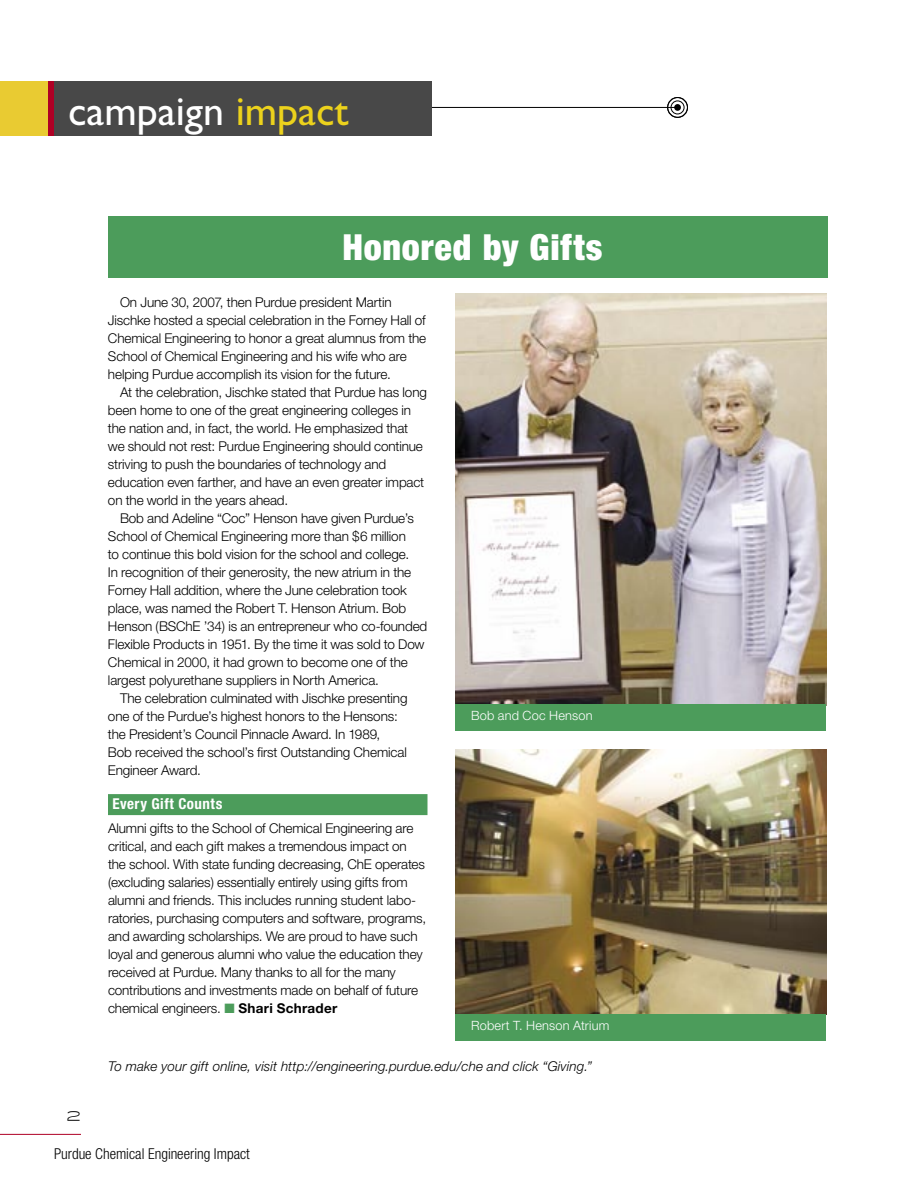
<style>
.page{position:relative;width:918px;height:1188px;background:#fff}
.page>*{position:absolute;margin:0;border:0;box-sizing:border-box;transform-origin:0 0}
.t1{font:42px "Gill Sans";color:#fff}
.t2{font:900 condensed 36px "Helvetica Neue";letter-spacing:.025em;color:#fff}
.t3{font:300 condensed 15px "Helvetica Neue";color:#000}
.t4{font:700 condensed 15px "Helvetica Neue";letter-spacing:.035em;color:#fff}
.t5{font:300 15px "SF Grandezza";color:#000}
.t6{font:300 13.5px/18px "Helvetica Neue";letter-spacing:-.01em;color:#000}
.t7{font:italic 300 13.5px "Helvetica Neue";letter-spacing:.01em;color:#000}
.t8{font:300 12.75px "Helvetica Neue";letter-spacing:.015em;color:#fff}
.s1{color:#ecd21c}
.s2{color:#4c9c5b}
.s3{font-weight:700}
</style>
<div class="page">
<img style="left:455px;top:750px;width:371px;height:264px">
<div style="left:455px;top:1014px;width:371px;height:26px;background:#4c9c5b"></div>
<img style="left:455px;top:293px;width:371px;height:411px">
<div style="left:455px;top:704px;width:371px;height:27px;background:#4c9c5b"></div>
<hr style="left:0;top:1134px;width:81px;height:1px;background:#af0025">
<div style="left:108px;top:216px;width:720px;height:62px;background:#4c9c5b"></div>
<div style="left:108px;top:794px;width:320px;height:21px;background:#4c9c5b"></div>
<hr style="left:0;top:107px;width:678px;height:1px;background:#000">
<div style="left:667px;top:97px;width:21px;height:21px;border:1px solid #000;border-radius:50%"></div>
<div style="left:671px;top:101px;width:13px;height:13px;border:1px solid #000;border-radius:50%"></div>
<div style="left:674px;top:104px;width:7px;height:7px;background:#000;border-radius:50%"></div>
<div style="left:0;top:81px;width:432px;height:54px;background:#484848"></div>
<div style="left:0;top:81px;width:54px;height:54px;background:#e9cb32"></div>
<div style="left:48px;top:81px;width:6px;height:54px;background:#af0025"></div>
<h1 class="t1" style="left:68px;top:87px;width:282px">campaign <span class="s1">impact</span></h1>
<h2 class="t2" style="left:342px;top:225px;width:262px">Honored by Gifts</h2>
<p class="t6" style="left:108px;top:293px;width:320px;text-indent:12px">On June 30, 2007, then Purdue president Martin Jischke hosted a special celebration in the Forney Hall of Chemical Engineering to honor a great alumnus from the School of Chemical Engineering and his wife who are helping Purdue accomplish its vision for the future.</p>
<p class="t6" style="left:108px;top:383px;width:320px;text-indent:12px">At the celebration, Jischke stated that Purdue has long been home to one of the great engineering colleges in the nation and, in fact, the world. He emphasized that we should not rest: Purdue Engineering should continue striving to push the boundaries of technology and education even farther, and have an even greater impact on the world in the years ahead.</p>
<p class="t6" style="left:108px;top:509px;width:321px;text-indent:12px">Bob and Adeline “Coc” Henson have given Purdue’s School of Chemical Engineering more than $6 million<br>to continue this bold vision for the school and college.<br>In recognition of their generosity, the new atrium in the Forney Hall addition, where the June celebration took place, was named the Robert T. Henson Atrium. Bob Henson (BSChE ’34) is an entrepreneur who co-founded Flexible Products in 1951. By the time it was sold to Dow Chemical in 2000, it had grown to become one of the largest polyurethane suppliers in North America.</p>
<p class="t6" style="left:108px;top:689px;width:301px;text-indent:12px">The celebration culminated with Jischke presenting one of the Purdue’s highest honors to the Hensons: the President’s Council Pinnacle Award. In 1989, Bob received the school’s first Outstanding Chemical Engineer Award.</p>
<p class="t4" style="left:112px;top:795px;width:111px">Every Gift Counts</p>
<p class="t6" style="left:108px;top:819px;width:320px">Alumni gifts to the School of Chemical Engineering are critical, and each gift makes a tremendous impact on the school. With state funding decreasing, ChE operates (excluding salaries) essentially entirely using gifts from alumni and friends. This includes running student labo&shy;ratories, purchasing computers and software, programs, and awarding scholarships. We are proud to have such loyal and generous alumni who value the education they received at Purdue. Many thanks to all for the many contributions and investments made on behalf of future chemical engineers. <span class="s2">■</span> <span class="s3">Shari Schrader</span></p>
<p class="t8" style="left:471px;top:708px;width:123px">Bob and Coc Henson</p>
<p class="t5" style="left:66px;top:1107px;width:16px">2</p>
<p class="t8" style="left:471px;top:1018px;width:140px">Robert T. Henson Atrium</p>
<p class="t7" style="left:108px;top:1058px;width:486px">To make your gift online, visit http://engineering.purdue.edu/che and click “Giving.”</p>
<p class="t3" style="left:54px;top:1146px;width:197px">Purdue Chemical Engineering Impact</p>
</div>
